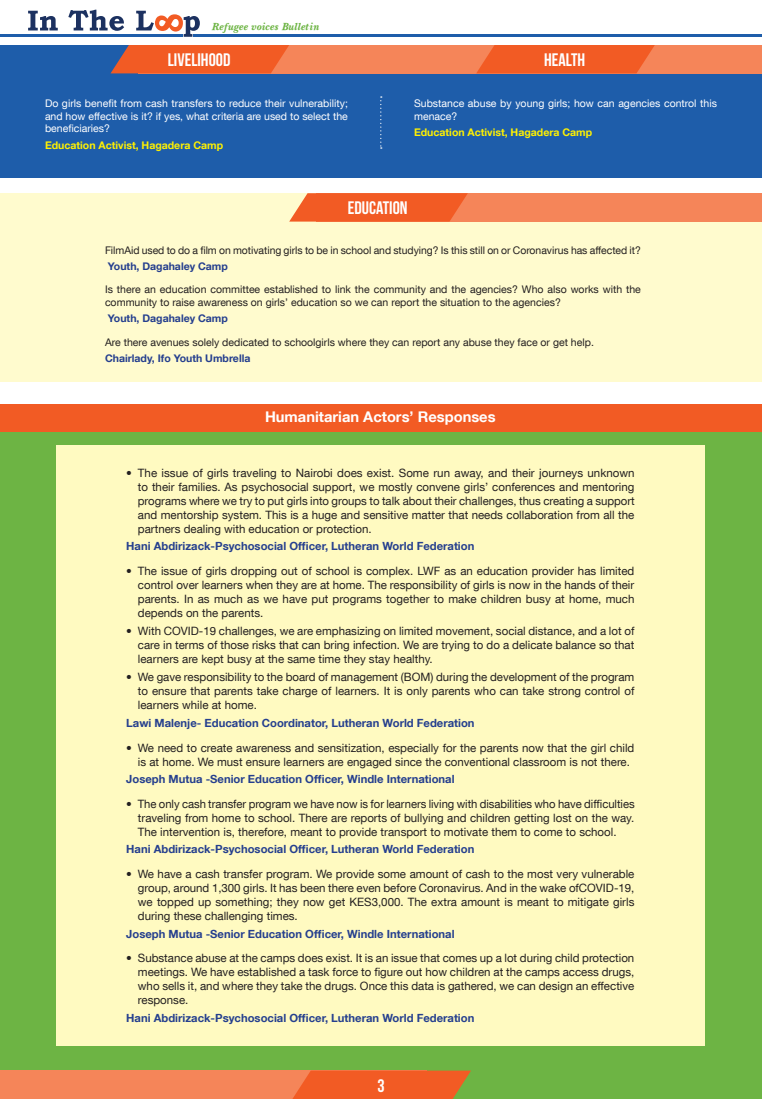
<style>
.page{position:relative;width:762px;height:1099px;background:#fff}
.page>*{position:absolute;margin:0;border:0;box-sizing:border-box;transform-origin:0 0}
.t1{font:18.12px "Bebas Neue";color:#fff}
.t2{font:700 14.75px "Helvetica Neue LT Com";color:#fff}
.t3{font:11.5px/14px "Helvetica Neue LT Com";color:#231f20;text-align:justify}
.t4{font:700 11.25px "Helvetica Neue LT Com";color:#253f8e}
.t5{font:10.62px "Baskerville Black SSK Italic";color:#6db444}
.t6{font:10.5px/12.9px "Helvetica Neue LT Com";color:#231f20}
.t7{font:10.5px/12.9px "Helvetica Neue LT Com";color:#fff;text-align:justify}
.t8{font:700 10.5px "Helvetica Neue LT Com";color:#253f8e}
.t9{font:700 10.5px "Helvetica Neue LT Com";color:#fff101}
</style>
<div class="page">
<div style="left:0;top:45px;width:762px;height:132px;background:#1e5daa"></div>
<div style="left:0;top:193px;width:762px;height:188px;background:#fffbce"></div>
<div style="left:0;top:431px;width:762px;height:667px;background:#6db444"></div>
<div style="left:56px;top:445px;width:648px;height:600px;background:#fffac1"></div>
<div style="left:0;top:404px;width:762px;height:27px;background:#f25b24"></div>
<svg style="left:28px;top:10px;width:172px;height:27px"></svg>
<hr style="left:0;top:34px;width:182px;height:3px;background:#1e5daa">
<hr style="left:194px;top:34px;width:568px;height:3px;background:#1e5daa">
<div style="left:0;top:1070px;width:426px;height:28px;background:#f58559"></div>
<svg style="left:293px;top:1070px;width:178px;height:28px;background:#eb6229"></svg>
<div style="left:138px;top:45px;width:624px;height:28px;background:#f58559"></div>
<div style="left:317px;top:193px;width:445px;height:28px;background:#f58559"></div>
<svg style="left:111px;top:45px;width:178px;height:28px;background:#e75d2d"></svg>
<svg style="left:289px;top:193px;width:179px;height:28px;background:#f26630"></svg>
<svg style="left:476px;top:45px;width:179px;height:28px;background:#f25f29"></svg>
<svg style="left:380px;top:96px;width:2px;height:53px"></svg>
<p class="t5" style="left:212px;top:19px;width:109px">Refugee voices Bulletin</p>
<h1 class="t1" style="left:168px;top:50px;width:64px">LIVELIHOOD</h1>
<p class="t7" style="left:45px;top:96px;width:304px">Do girls benefit from cash transfers to reduce their vulnerability; and how effective is it? if yes, what criteria are used to select the beneficiaries?</p>
<p class="t9" style="left:45px;top:138px;width:180px">Education Activist, Hagadera Camp</p>
<h1 class="t1" style="left:544px;top:50px;width:43px">HEALTH</h1>
<p class="t7" style="left:414px;top:96px;width:304px">Substance abuse by young girls; how can agencies control this menace?</p>
<p class="t9" style="left:414px;top:125px;width:180px">Education Activist, Hagadera Camp</p>
<h1 class="t1" style="left:348px;top:198px;width:61px">EDUCATION</h1>
<p class="t6" style="left:105px;top:243px;width:537px">FilmAid used to do a film on motivating girls to be in school and studying? Is this still on or Coronavirus has affected it?</p>
<p class="t8" style="left:108px;top:259px;width:121px">Youth, Dagahaley Camp</p>
<p class="t6" style="left:105px;top:283px;width:537px">Is there an education committee established to link the community and the agencies? Who also works with the community to raise awareness on girls’ education so we can report the situation to the agencies?</p>
<p class="t8" style="left:108px;top:312px;width:121px">Youth, Dagahaley Camp</p>
<p class="t6" style="left:105px;top:335px;width:490px">Are there avenues solely dedicated to schoolgirls where they can report any abuse they face or get help.</p>
<p class="t8" style="left:105px;top:352px;width:147px">Chairlady, Ifo Youth Umbrella</p>
<p class="t2" style="left:265px;top:408px;width:232px">Humanitarian Actors’ Responses</p>
<p class="t3" style="left:138px;top:465px;width:498px;text-indent:-12px">• The issue of girls traveling to Nairobi does exist. Some run away, and their journeys unknown to their families. As psychosocial support, we mostly convene girls’ conferences and mentoring programs where we try to put girls into groups to talk about their challenges, thus creating a support and mentorship system. This is a huge and sensitive matter that needs collaboration from all the partners dealing with education or protection.</p>
<p class="t4" style="left:126px;top:539px;width:350px">Hani Abdirizack-Psychosocial Officer, Lutheran World Federation</p>
<p class="t3" style="left:138px;top:563px;width:498px;text-indent:-12px">• The issue of girls dropping out of school is complex. LWF as an education provider has limited control over learners when they are at home. The responsibility of girls is now in the hands of their parents. In as much as we have put programs together to make children busy at home, much depends on the parents.</p>
<p class="t3" style="left:138px;top:623px;width:498px;text-indent:-12px">• With COVID-19 challenges, we are emphasizing on limited movement, social distance, and a lot of care in terms of those risks that can bring infection. We are trying to do a delicate balance so that learners are kept busy at the same time they stay healthy.</p>
<p class="t3" style="left:138px;top:669px;width:498px;text-indent:-12px">• We gave responsibility to the board of management (BOM) during the development of the program to ensure that parents take charge of learners. It is only parents who can take strong control of learners while at home.</p>
<p class="t4" style="left:126px;top:716px;width:350px">Lawi Malenje- Education Coordinator, Lutheran World Federation</p>
<p class="t3" style="left:138px;top:740px;width:498px;text-indent:-12px">• We need to create awareness and sensitization, especially for the parents now that the girl child is at home. We must ensure learners are engaged since the conventional classroom is not there.</p>
<p class="t4" style="left:126px;top:772px;width:330px">Joseph Mutua -Senior Education Officer, Windle International</p>
<p class="t3" style="left:138px;top:796px;width:498px;text-indent:-12px">• The only cash transfer program we have now is for learners living with disabilities who have difficulties traveling from home to school. There are reports of bullying and children getting lost on the way.<br>The intervention is, therefore, meant to provide transport to motivate them to come to school.</p>
<p class="t4" style="left:126px;top:842px;width:350px">Hani Abdirizack-Psychosocial Officer, Lutheran World Federation</p>
<p class="t3" style="left:138px;top:866px;width:498px;text-indent:-12px">• We have a cash transfer program. We provide some amount of cash to the most very vulnerable group, around 1,300 girls. It has been there even before Coronavirus. And in the wake ofCOVID-19, we topped up something; they now get KES3,000. The extra amount is meant to mitigate girls during these challenging times.</p>
<p class="t4" style="left:126px;top:926px;width:330px">Joseph Mutua -Senior Education Officer, Windle International</p>
<p class="t3" style="left:138px;top:950px;width:498px;text-indent:-12px">• Substance abuse at the camps does exist. It is an issue that comes up a lot during child protection meetings. We have established a task force to figure out how children at the camps access drugs, who sells it, and where they take the drugs. Once this data is gathered, we can design an effective response.</p>
<p class="t4" style="left:126px;top:1010px;width:350px">Hani Abdirizack-Psychosocial Officer, Lutheran World Federation</p>
<h1 class="t1" style="left:377px;top:1075px;width:9px">3</h1>
</div>
